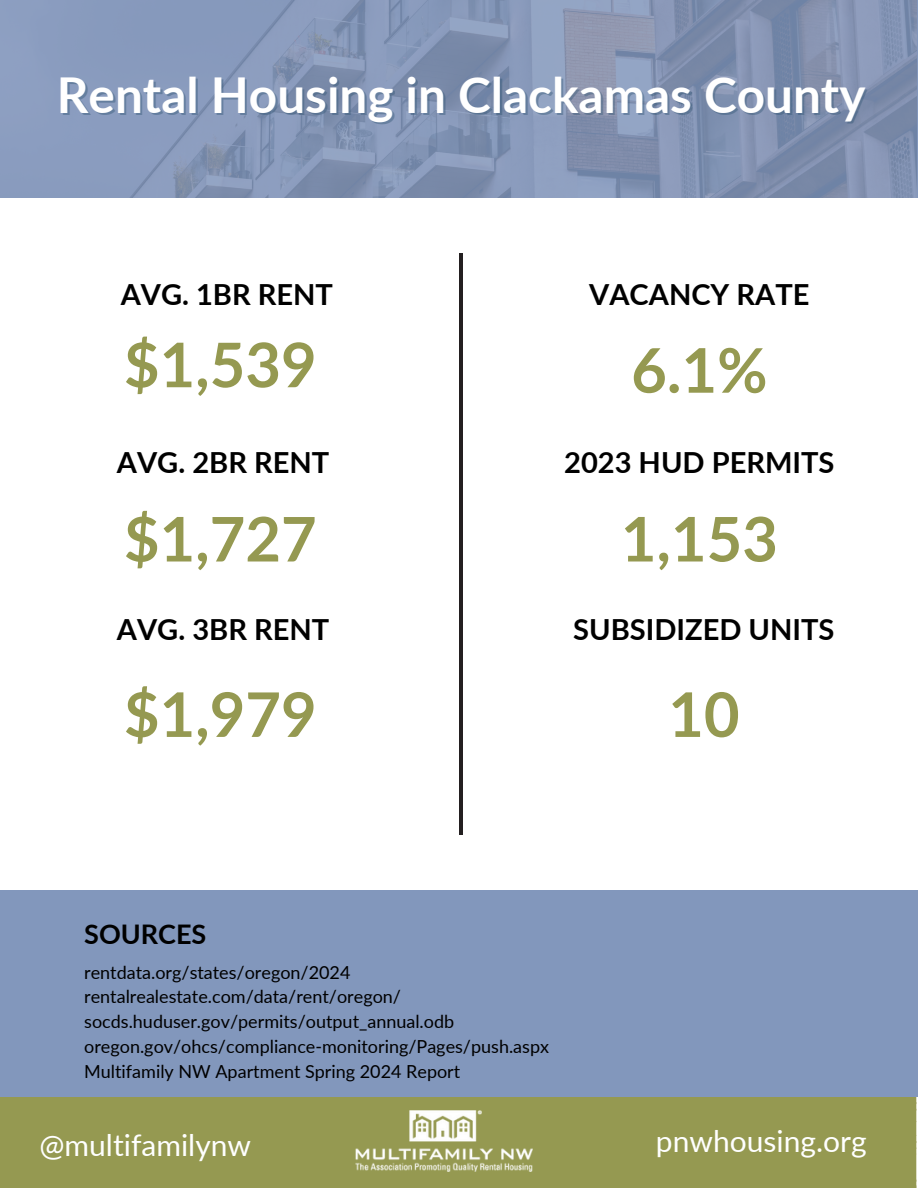
<style>
.page{position:relative;width:918px;height:1188px;background:#fff}
.page>*{position:absolute;margin:0;border:0;box-sizing:border-box;transform-origin:0 0}
.t1{font:700 61.5px "Lato";color:#959951}
.t2{font:700 49.5px "Lato";color:#fff}
.t3{font:30px "Lato";color:#fff}
.t4{font:700 29.1px "Lato";color:#000}
.t5{font:700 27px "Lato";color:#000}
.t6{font:18px "Lato";color:#000}
</style>
<div class="page">
<img style="left:0;top:0;width:916px;height:198px">
<div style="left:0;top:1096px;width:916px;height:92px;background:#959951"></div>
<img style="left:355px;top:1111px;width:177px;height:60px">
<hr style="left:459px;top:253px;width:3px;height:582px;background:#231f20">
<div style="left:0;top:890px;width:918px;height:206px;background:#8297bc"></div>
<h2 class="t2" style="left:57px;top:64px;width:810px">Rental Housing in Clackamas County</h2>
<h3 class="t4" style="left:121px;top:276px;width:214px">AVG. 1BR RENT</h3>
<h1 class="t1" style="left:124px;top:327px;width:194px">$1,539</h1>
<h1 class="t4" style="left:117px;top:444px;width:214px">AVG. 2BR RENT</h1>
<h3 class="t1" style="left:124px;top:501px;width:194px">$1,727</h3>
<h3 class="t4" style="left:117px;top:611px;width:214px">AVG. 3BR RENT</h3>
<h1 class="t1" style="left:124px;top:676px;width:194px">$1,979</h1>
<h1 class="t4" style="left:589px;top:276px;width:222px">VACANCY RATE</h1>
<h3 class="t1" style="left:631px;top:332px;width:138px">6.1%</h3>
<p class="t4" style="left:564px;top:444px;width:272px">2023 HUD PERMITS</p>
<p class="t1" style="left:621px;top:501px;width:159px">1,153</p>
<h3 class="t4" style="left:573px;top:611px;width:263px">SUBSIDIZED UNITS</h3>
<h3 class="t1" style="left:668px;top:676px;width:73px">10</h3>
<p class="t5" style="left:84px;top:918px;width:124px">SOURCES</p>
<p class="t6" style="left:84px;top:961px;width:268px">rentdata.org/states/oregon/2024</p>
<p class="t6" style="left:84px;top:986px;width:318px">rentalrealestate.com/data/rent/oregon/</p>
<p class="t6" style="left:84px;top:1010px;width:372px">socds.huduser.gov/permits/output_annual.odb</p>
<p class="t6" style="left:84px;top:1035px;width:466px">oregon.gov/ohcs/compliance-monitoring/Pages/push.aspx</p>
<p class="t6" style="left:84px;top:1060px;width:378px">Multifamily NW Apartment Spring 2024 Report</p>
<h1 class="t3" style="left:40px;top:1127px;width:213px">@multifamilynw</h1>
<h3 class="t3" style="left:656px;top:1122px;width:212px">pnwhousing.org</h3>
</div>
